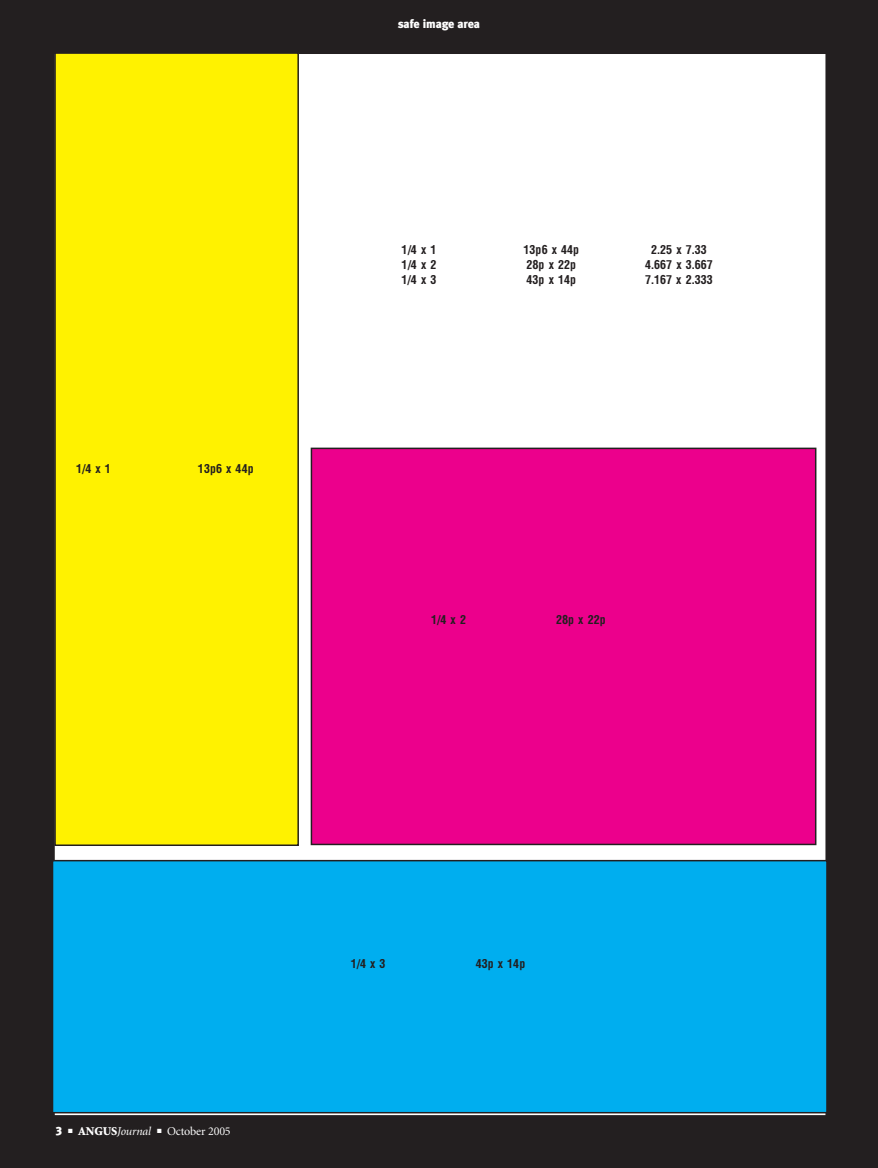
<style>
.page{position:relative;width:878px;height:1168px;background:#fff}
.page>*{position:absolute;margin:0;border:0;box-sizing:border-box;transform-origin:0 0}
.t1{font:700 condensed 12px "Arena";color:#231f20}
.t2{font:12px "Minion";letter-spacing:-.015em;color:#fff}
.t3{font:12px "Meta Black LF";letter-spacing:-.015em;color:#fff}
.s1{font-family:"Meta Black LF"}
.s2{font-weight:900}
.s3{font-style:italic}
</style>
<div class="page">
<div style="left:0;top:0;width:878px;height:54px;background:#231f20"></div>
<div style="left:0;top:1115px;width:878px;height:53px;background:#231f20"></div>
<div style="left:0;top:0;width:55px;height:1168px;background:#231f20"></div>
<div style="left:825px;top:0;width:53px;height:1168px;background:#231f20"></div>
<div style="left:55px;top:53px;width:243px;height:792px;background:#fff200"></div>
<div style="left:54px;top:52px;width:245px;height:794px;border:2px solid #231f20"></div>
<div style="left:311px;top:448px;width:504px;height:396px;background:#ec008c"></div>
<div style="left:310px;top:448px;width:506px;height:397px;border:2px solid #231f20"></div>
<div style="left:52px;top:860px;width:774px;height:252px;background:#00aeef"></div>
<div style="left:52px;top:860px;width:775px;height:253px;border:2px solid #231f20"></div>
<p class="t1" style="left:76px;top:461px;width:36px">1/4 x 1</p>
<p class="t1" style="left:198px;top:461px;width:57px">13p6 x 44p</p>
<p class="t3" style="left:398px;top:16px;width:84px">safe image area</p>
<p class="t1" style="left:401px;top:241px;width:36px">1/4 x 1</p>
<p class="t1" style="left:523px;top:241px;width:57px">13p6 x 44p</p>
<p class="t1" style="left:651px;top:241px;width:57px">2.25 x 7.33</p>
<p class="t1" style="left:401px;top:256px;width:36px">1/4 x 2</p>
<p class="t1" style="left:526px;top:256px;width:51px">28p x 22p</p>
<p class="t1" style="left:645px;top:256px;width:69px">4.667 x 3.667</p>
<p class="t1" style="left:401px;top:271px;width:36px">1/4 x 3</p>
<p class="t1" style="left:526px;top:271px;width:51px">43p x 14p</p>
<p class="t1" style="left:645px;top:271px;width:69px">7.167 x 2.333</p>
<p class="t1" style="left:431px;top:612px;width:36px">1/4 x 2</p>
<p class="t1" style="left:556px;top:612px;width:51px">28p x 22p</p>
<p class="t2" style="left:55px;top:1125px;width:177px"><span class="s1">3</span> ■ <span class="s2">ANGUS</span><span class="s3">Journal</span> ■ October 2005</p>
<p class="t1" style="left:351px;top:956px;width:36px">1/4 x 3</p>
<p class="t1" style="left:475px;top:956px;width:51px">43p x 14p</p>
</div>
